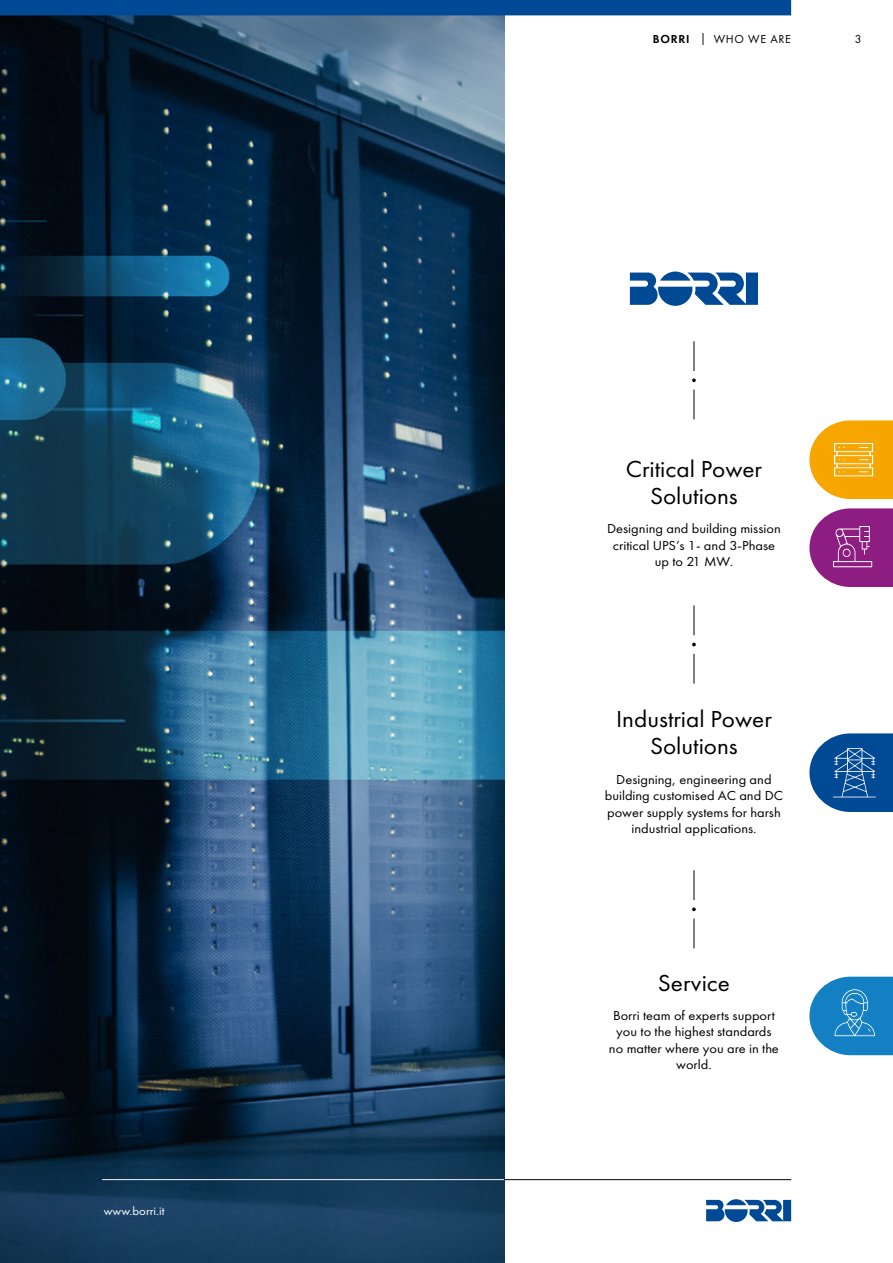
<style>
.page{position:relative;width:893px;height:1263px;background:#fff}
.page>*{position:absolute;margin:0;border:0;box-sizing:border-box;transform-origin:0 0}
.t1{font:24px/27px "Futura PT";color:#000;text-align:center;scale:1.05 1}
.t2{font:13.5px/16.5px "Futura PT";color:#000;text-align:center;scale:1.07 1}
.t3{font:12px "Futura PT";letter-spacing:.06em;color:#000}
.t4{font:12px "Futura PT";color:#fff;scale:1.07 1}
.s1{font-weight:600}
</style>
<div class="page">
<img style="left:0;top:15px;width:504px;height:1248px">
<hr style="left:102px;top:1179px;width:689px;height:1px;background:#000">
<svg style="left:809px;top:733px;width:84px;height:79px;background:#2c68a6"></svg>
<div style="left:0;top:0;width:791px;height:15px;background:#004994"></div>
<svg style="left:809px;top:977px;width:84px;height:78px;background:#3692cc"></svg>
<hr style="left:694px;top:870px;width:1px;height:30px;background:#000">
<hr style="left:694px;top:918px;width:1px;height:30px;background:#000">
<svg style="left:692px;top:907px;width:4px;height:4px"></svg>
<hr style="left:694px;top:605px;width:1px;height:30px;background:#000">
<hr style="left:694px;top:654px;width:1px;height:30px;background:#000">
<svg style="left:692px;top:643px;width:4px;height:3px"></svg>
<hr style="left:694px;top:341px;width:1px;height:30px;background:#000">
<svg style="left:694px;top:390px;width:1px;height:29px"></svg>
<svg style="left:692px;top:378px;width:4px;height:4px"></svg>
<svg style="left:706px;top:1199px;width:85px;height:23px"></svg>
<svg style="left:630px;top:272px;width:128px;height:34px"></svg>
<hr style="left:102px;top:1179px;width:402px;height:1px;background:#fff">
<svg style="left:809px;top:508px;width:84px;height:79px;background:#a04196"></svg>
<svg style="left:809px;top:420px;width:84px;height:79px;background:#f8b42a"></svg>
<p class="t4" style="left:104px;top:1204px;width:58px">www.borri.it</p>
<p class="t3" style="left:653px;top:32px;width:140px"><span class="s1">BORRI</span> | WHO WE ARE</p>
<p class="t3" style="left:855px;top:32px;width:8px">3</p>
<h1 class="t1" style="left:626px;top:455px;width:131px">Critical Power<br>Solutions</h1>
<p class="t2" style="left:607px;top:520px;width:164px">Designing and building mission critical UPS’s 1- and 3-Phase up to 21 MW.</p>
<h1 class="t1" style="left:616px;top:706px;width:150px">Industrial Power<br>Solutions</h1>
<p class="t2" style="left:605px;top:771px;width:168px">Designing, engineering and building customised AC and DC power supply systems for harsh industrial applications.</p>
<h1 class="t1" style="left:658px;top:969px;width:70px">Service</h1>
<p class="t2" style="left:609px;top:1007px;width:160px">Borri team of experts support you to the highest standards no matter where you are in the world.</p>
</div>
